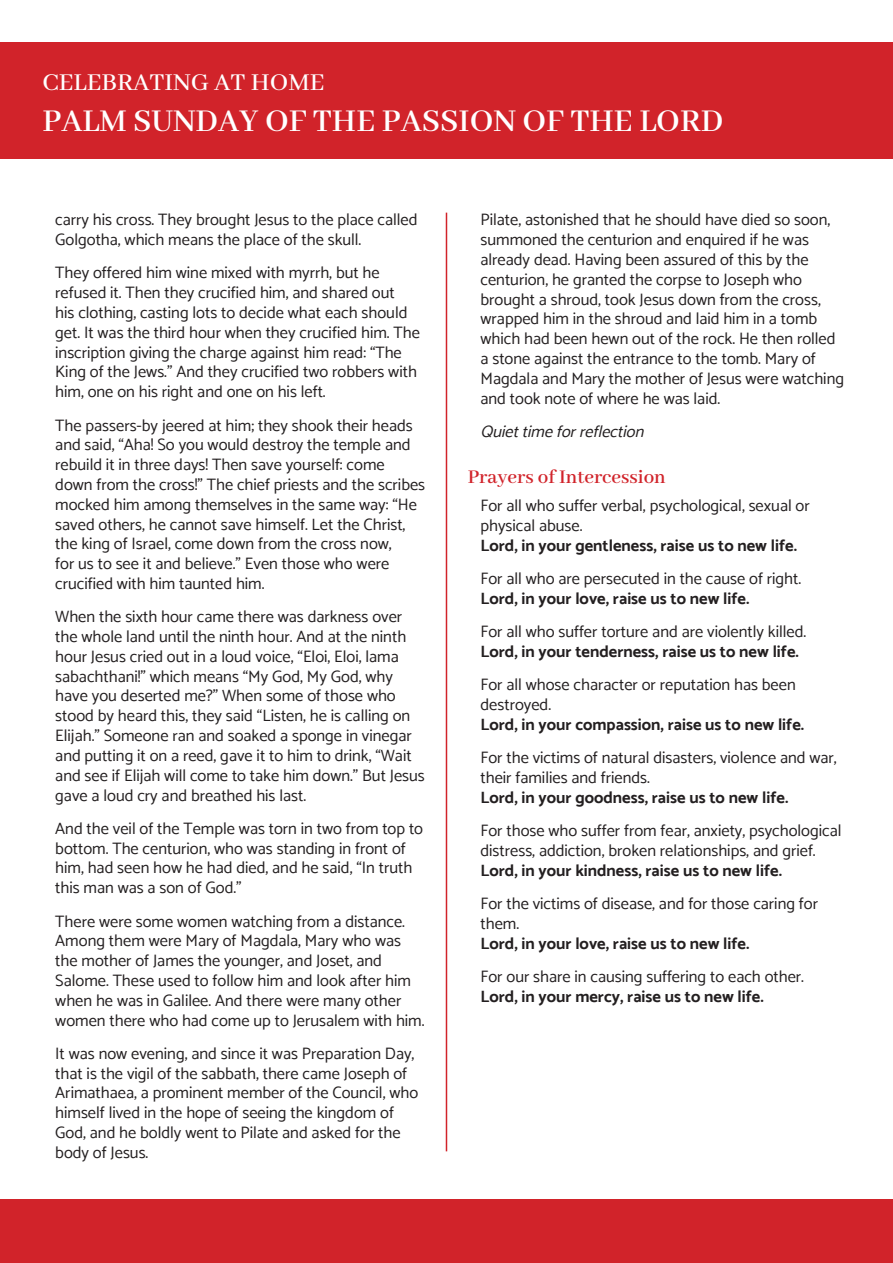
<style>
.page{position:relative;width:893px;height:1263px;background:#fff}
.page>*{position:absolute;margin:0;border:0;box-sizing:border-box;transform-origin:0 0}
.Reverse_Subhead{font:600 34.5px "Abhaya Libre";color:#fff}
.Reverse_Heading{font:500 27px "Abhaya Libre";color:#fff}
.Small_Heads{font:600 21px "Abhaya Libre";color:#d1232a}
.Indented_basic{font:16.5px/19.8px "Catamaran";color:#231f20}
.Indented_basic-2{font:700 16.5px "Catamaran";color:#231f20}
.Indented_basic-3{font:italic 16.5px "Catamaran";color:#231f20}
</style>
<div class="page">
<hr style="left:446px;top:213px;width:1px;height:938px;background:#d1232a">
<div style="left:0;top:43px;width:893px;height:116px;background:#d1232a"></div>
<div style="left:0;top:1199px;width:893px;height:64px;background:#d1232a"></div>
<p class="Reverse_Heading" style="left:43px;top:67px;width:283px">CELEBRATING AT HOME</p>
<p class="Reverse_Subhead" style="left:43px;top:102px;width:682px">PALM SUNDAY OF THE PASSION OF THE LORD</p>
<p class="Indented_basic" style="left:55px;top:210px;width:364px">carry his cross. They brought Jesus to the place called<br>Golgotha, which means the place of the skull.</p>
<p class="Indented_basic" style="left:55px;top:263px;width:366px">They offered him wine mixed with myrrh, but he refused it. Then they crucified him, and shared out<br>his clothing, casting lots to decide what each should get. It was the third hour when they crucified him. The inscription giving the charge against him read: “The King of the Jews.” And they crucified two robbers with him, one on his right and one on his left.</p>
<p class="Indented_basic" style="left:55px;top:415px;width:371px">The passers-by jeered at him; they shook their heads and said, “Aha! So you would destroy the temple and rebuild it in three days! Then save yourself: come down from the cross!” The chief priests and the scribes mocked him among themselves in the same way: “He saved others, he cannot save himself. Let the Christ, the king of Israel, come down from the cross now,<br>for us to see it and believe.” Even those who were crucified with him taunted him.</p>
<p class="Indented_basic" style="left:55px;top:607px;width:371px">When the sixth hour came there was darkness over the whole land until the ninth hour. And at the ninth hour Jesus cried out in a loud voice, “Eloi, Eloi, lama sabachthani!” which means “My God, My God, why have you deserted me?” When some of those who stood by heard this, they said “Listen, he is calling on Elijah.” Someone ran and soaked a sponge in vinegar and putting it on a reed, gave it to him to drink, “Wait and see if Elijah will come to take him down.” But Jesus gave a loud cry and breathed his last.</p>
<p class="Indented_basic" style="left:55px;top:818px;width:369px">And the veil of the Temple was torn in two from top to bottom. The centurion, who was standing in front of him, had seen how he had died, and he said, “In truth this man was a son of God.”</p>
<p class="Indented_basic" style="left:55px;top:911px;width:371px">There were some women watching from a distance.<br>Among them were Mary of Magdala, Mary who was the mother of James the younger, and Joset, and Salome. These used to follow him and look after him when he was in Galilee. And there were many other women there who had come up to Jerusalem with him.</p>
<p class="Indented_basic" style="left:55px;top:1043px;width:364px">It was now evening, and since it was Preparation Day, that is the vigil of the sabbath, there came Joseph of Arimathaea, a prominent member of the Council, who himself lived in the hope of seeing the kingdom of God, and he boldly went to Pilate and asked for the body of Jesus.</p>
<p class="Indented_basic" style="left:480px;top:210px;width:365px">Pilate, astonished that he should have died so soon, summoned the centurion and enquired if he was already dead. Having been assured of this by the centurion, he granted the corpse to Joseph who brought a shroud, took Jesus down from the cross, wrapped him in the shroud and laid him in a tomb which had been hewn out of the rock. He then rolled a stone against the entrance to the tomb. Mary of Magdala and Mary the mother of Jesus were watching and took note of where he was laid.</p>
<p class="Indented_basic-3" style="left:480px;top:421px;width:170px">Quiettimeforreflection</p>
<p class="Small_Heads" style="left:468px;top:465px;width:200px">Prayers of Intercession</p>
<p class="Indented_basic" style="left:480px;top:496px;width:331px">For all who suffer verbal, psychological, sexual or physical abuse.</p>
<p class="Indented_basic-2" style="left:480px;top:536px;width:318px">Lord, in your gentleness, raise us to new life.</p>
<p class="Indented_basic" style="left:480px;top:569px;width:322px">For all who are persecuted in the cause of right.</p>
<p class="Indented_basic-2" style="left:480px;top:589px;width:270px">Lord, in your love, raise us to new life.</p>
<p class="Indented_basic" style="left:480px;top:622px;width:327px">For all who suffer torture and are violently killed.</p>
<p class="Indented_basic-2" style="left:480px;top:642px;width:320px">Lord, in your tenderness, raise us to new life.</p>
<p class="Indented_basic" style="left:480px;top:675px;width:317px">For all whose character or reputation has been destroyed.</p>
<p class="Indented_basic-2" style="left:480px;top:715px;width:325px">Lord, in your compassion, raise us to new life.</p>
<p class="Indented_basic" style="left:480px;top:748px;width:358px">For the victims of natural disasters, violence and war, their families and friends.</p>
<p class="Indented_basic-2" style="left:480px;top:788px;width:309px">Lord, in your goodness, raise us to new life.</p>
<p class="Indented_basic" style="left:480px;top:821px;width:362px">For those who suffer from fear, anxiety, psychological distress, addiction, broken relationships, and grief.</p>
<p class="Indented_basic-2" style="left:480px;top:860px;width:303px">Lord, in your kindness, raise us to new life.</p>
<p class="Indented_basic" style="left:480px;top:894px;width:339px">For the victims of disease, and for those caring for them.</p>
<p class="Indented_basic-2" style="left:480px;top:933px;width:270px">Lord, in your love, raise us to new life.</p>
<p class="Indented_basic" style="left:480px;top:966px;width:325px">For our share in causing suffering to each other.</p>
<p class="Indented_basic-2" style="left:480px;top:986px;width:285px">Lord, in your mercy, raise us to new life.</p>
</div>
